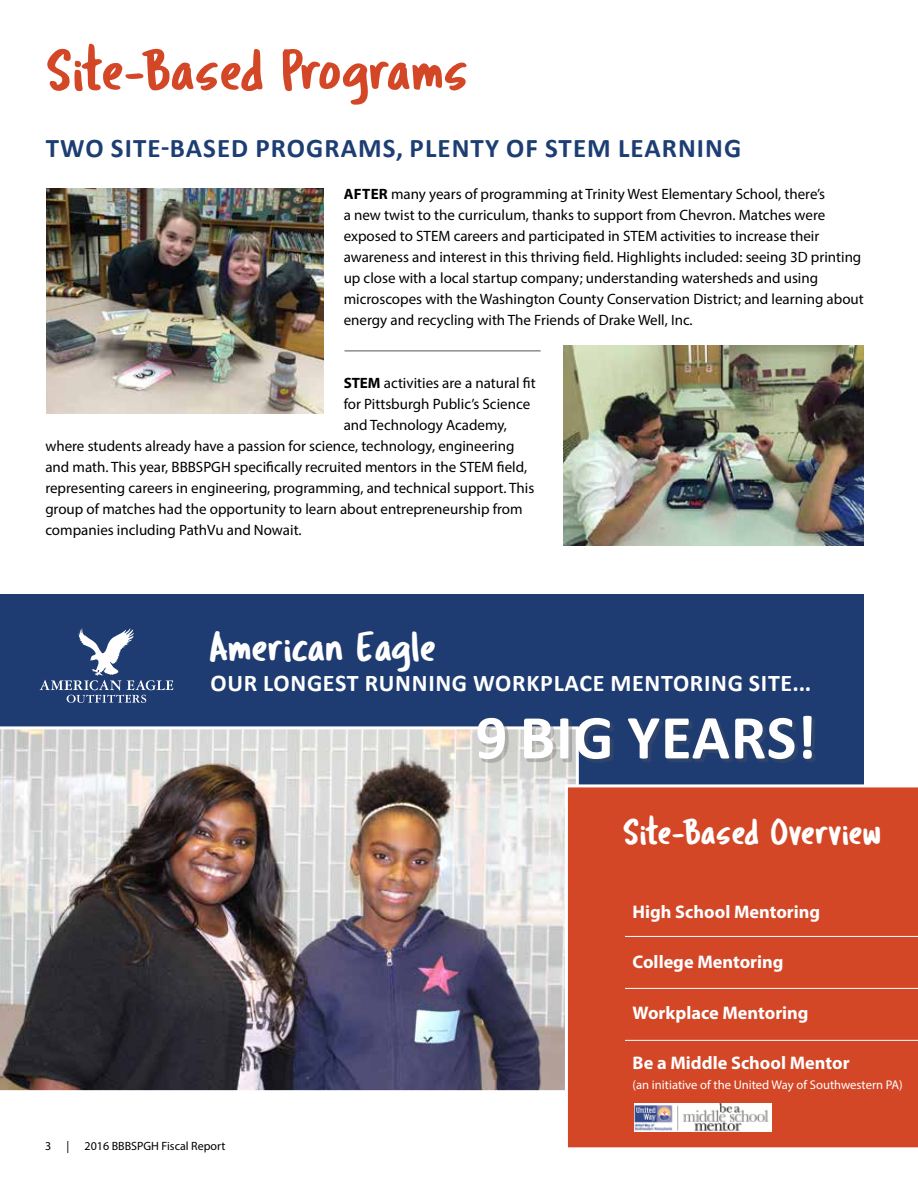
<style>
.page{position:relative;width:918px;height:1188px;background:#fff}
.page>*{position:absolute;margin:0;border:0;box-sizing:border-box;transform-origin:0 0}
.t1{font:700 63px "Calibri";letter-spacing:.015em;color:#fff}
.t2{font:60px "Tragic Marker";letter-spacing:-.01em;color:#d34727}
.t3{font:43.5px "Tragic Marker";color:#fff}
.t4{font:37.5px "Tragic Marker";color:#fff}
.t5{font:700 27px "Calibri";letter-spacing:.04em;color:#1d3e72}
.t6{font:700 24px "Calibri";letter-spacing:.03em;color:#fff}
.t7{font:700 18.3px "Myriad Pro";color:#fff}
.t8{font:15px/21px "Myriad Pro";color:#000101}
.t9{font:12.6px "Myriad Pro";color:#fff}
.t10{font:12px "Myriad Pro";color:#000}
.s1{font-weight:700}
</style>
<div class="page">
<img style="left:47px;top:188px;width:276px;height:225px">
<hr style="left:345px;top:351px;width:196px;height:1px;background:#545454">
<div style="left:0;top:594px;width:864px;height:484px;background:#1e3c71"></div>
<svg style="left:39px;top:628px;width:134px;height:75px"></svg>
<img style="left:0;top:726px;width:579px;height:365px">
<div style="left:565px;top:784px;width:353px;height:364px;background:#d34727"></div>
<hr style="left:625px;top:1040px;width:293px;height:1px;background:#fff">
<hr style="left:625px;top:988px;width:293px;height:1px;background:#fff">
<hr style="left:625px;top:936px;width:293px;height:1px;background:#fff">
<svg style="left:479px;top:720px;width:30px;height:44px"></svg>
<svg style="left:525px;top:720px;width:88px;height:44px"></svg>
<svg style="left:629px;top:718px;width:187px;height:87px"></svg>
<img style="left:564px;top:346px;width:300px;height:199px">
<img style="left:634px;top:1104px;width:137px;height:28px">
<h2 class="t2" style="left:47px;top:33px;width:424px">Site-Based Programs</h2>
<h3 class="t5" style="left:46px;top:131px;width:697px">TWO SITE-BASED PROGRAMS, PLENTY OF STEM LEARNING</h3>
<p class="t8" style="left:344px;top:184px;width:522px"><span class="s1">AFTER</span> many years of programming at Trinity West Elementary School, there’s<br>a new twist to the curriculum, thanks to support from Chevron. Matches were exposed to STEM careers and participated in STEM activities to increase their awareness and interest in this thriving field. Highlights included: seeing 3D printing up close with a local startup company; understanding watersheds and using microscopes with the Washington County Conservation District; and learning about energy and recycling with The Friends of Drake Well, Inc.</p>
<p class="t8" style="left:344px;top:373px;width:194px"><span class="s1">STEM</span> activities are a natural fit</p>
<p class="t8" style="left:344px;top:394px;width:188px">for Pittsburgh Public’s Science</p>
<p class="t8" style="left:344px;top:415px;width:165px">and Technology Academy,</p>
<p class="t8" style="left:45px;top:436px;width:471px">where students already have a passion for science, technology, engineering</p>
<p class="t8" style="left:45px;top:457px;width:483px">and math. This year, BBBSPGH specifically recruited mentors in the STEM field,</p>
<p class="t8" style="left:45px;top:478px;width:490px">representing careers in engineering, programming, and technical support. This</p>
<p class="t8" style="left:45px;top:499px;width:479px">group of matches had the opportunity to learn about entrepreneurship from</p>
<p class="t8" style="left:45px;top:520px;width:258px">companies including PathVu and Nowait.</p>
<h3 class="t3" style="left:210px;top:621px;width:228px">American Eagle</h3>
<h3 class="t6" style="left:210px;top:668px;width:602px">OUR LONGEST RUNNING WORKPLACE MENTORING SITE...</h3>
<h1 class="t1" style="left:475px;top:697px;width:343px">9 BIG YEARS!</h1>
<h3 class="t4" style="left:624px;top:809px;width:260px">Site-Based Overview</h3>
<p class="t10" style="left:45px;top:1138px;width:8px">3</p>
<p class="t10" style="left:66px;top:1138px;width:4px">|</p>
<p class="t10" style="left:85px;top:1138px;width:142px">2016 BBBSPGH Fiscal Report</p>
<p class="t7" style="left:633px;top:900px;width:189px">High School Mentoring</p>
<p class="t7" style="left:633px;top:950px;width:152px">College Mentoring</p>
<p class="t7" style="left:633px;top:1001px;width:178px">Workplace Mentoring</p>
<p class="t7" style="left:633px;top:1051px;width:219px">Be a Middle School Mentor</p>
<p class="t9" style="left:633px;top:1077px;width:272px">(an initiative of the United Way of Southwestern PA)</p>
</div>
